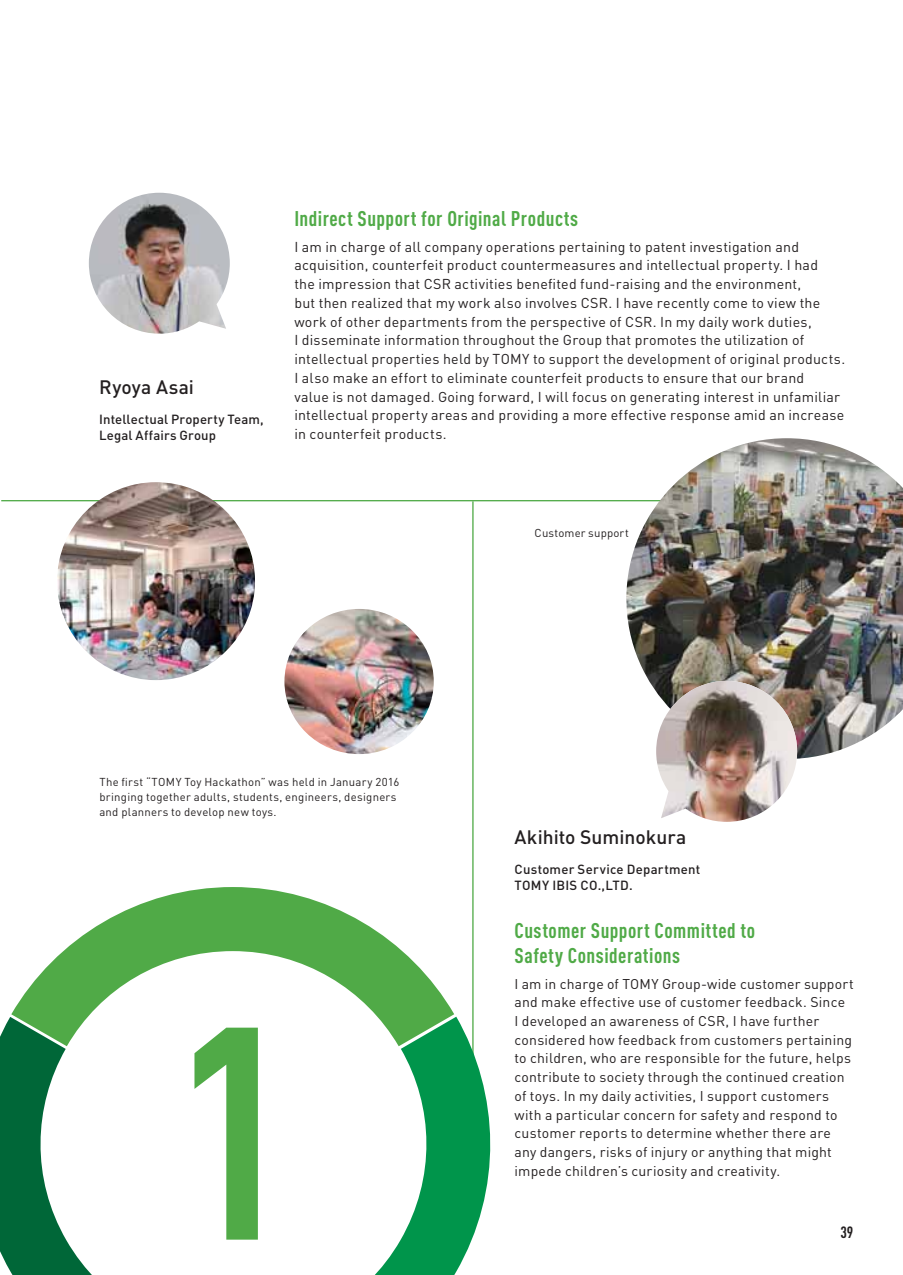
<style>
.page{position:relative;width:903px;height:1275px;background:#fff}
.page>*{position:absolute;margin:0;border:0;box-sizing:border-box;transform-origin:0 0}
.t1{font:700 condensed 297.68px "DIN Pro";color:#50aa47}
.t2{font:700 condensed 21px/24.5px "DIN Pro";letter-spacing:.025em;color:#50aa47}
.t3{font:500 19.25px "DIN";color:#231f20}
.t4{font:500 19.25px "DIN";letter-spacing:.02em;color:#231f20}
.t5{font:700 condensed 16.1px "DIN Pro";color:#231f20}
.t6{font:14.17px/18.7px "DIN";letter-spacing:.015em;color:#231f20}
.t7{font:14px/18.7px "DIN";letter-spacing:.015em;color:#231f20}
.t8{font:500 13.12px/15.8px "DIN";letter-spacing:.015em;color:#231f20}
.t9{font:11.38px/14.9px "DIN";letter-spacing:.025em;color:#231f20}
</style>
<div class="page">
<hr style="left:472px;top:501px;width:2px;height:675px;background:#50aa47">
<hr style="left:1px;top:500px;width:797px;height:1px;background:#50aa47">
<img style="left:89px;top:193px;width:141px;height:141px">
<img style="left:626px;top:438px;width:277px;height:321px">
<img style="left:656px;top:681px;width:141px;height:141px">
<img style="left:284px;top:609px;width:150px;height:145px;border-radius:50%">
<img style="left:57px;top:482px;width:198px;height:198px;border-radius:50%">
<svg style="left:11px;top:887px;width:443px;height:130px"></svg>
<svg style="left:0;top:1017px;width:92px;height:258px;fill:#006738"></svg>
<svg style="left:375px;top:1017px;width:116px;height:258px;fill:#00954b"></svg>
<h3 class="t4" style="left:99px;top:380px;width:96px">Ryoya Asai</h3>
<p class="t8" style="left:99px;top:413px;width:166px">Intellectual Property Team,<br>Legal Affairs Group</p>
<h2 class="t2" style="left:294px;top:208px;width:285px">Indirect Support for Original Products</h2>
<p class="t6" style="left:294px;top:239px;width:552px">I am in charge of all company operations pertaining to patent investigation and acquisition, counterfeit product countermeasures and intellectual property. I had<br>the impression that CSR activities benefited fund-raising and the environment,<br>but then realized that my work also involves CSR. I have recently come to view the work of other departments from the perspective of CSR. In my daily work duties,<br>I disseminate information throughout the Group that promotes the utilization of intellectual properties held by TOMY to support the development of original products.<br>I also make an effort to eliminate counterfeit products to ensure that our brand<br>value is not damaged. Going forward, I will focus on generating interest in unfamiliar intellectual property areas and providing a more effective response amid an increase in counterfeit products.</p>
<p class="t9" style="left:535px;top:527px;width:96px">Customer support</p>
<p class="t9" style="left:99px;top:776px;width:302px">The first “TOMY Toy Hackathon” was held in January 2016 bringing together adults, students, engineers, designers and planners to develop new toys.</p>
<h1 class="t1" style="left:174px;top:1026px;width:121px">1</h1>
<h3 class="t3" style="left:514px;top:830px;width:173px">Akihito Suminokura</h3>
<p class="t8" style="left:514px;top:863px;width:187px">Customer Service Department<br>TOMY IBIS CO.,LTD.</p>
<h2 class="t2" style="left:514px;top:921px;width:242px">Customer Support Committed to<br>Safety Considerations</h2>
<p class="t7" style="left:514px;top:976px;width:341px">I am in charge of TOMY Group-wide customer support and make effective use of customer feedback. Since<br>I developed an awareness of CSR, I have further considered how feedback from customers pertaining to children, who are responsible for the future, helps contribute to society through the continued creation of toys. In my daily activities, I support customers with a particular concern for safety and respond to customer reports to determine whether there are any dangers, risks of injury or anything that might impede children’s curiosity and creativity.</p>
<p class="t5" style="left:840px;top:1226px;width:14px">39</p>
</div>
